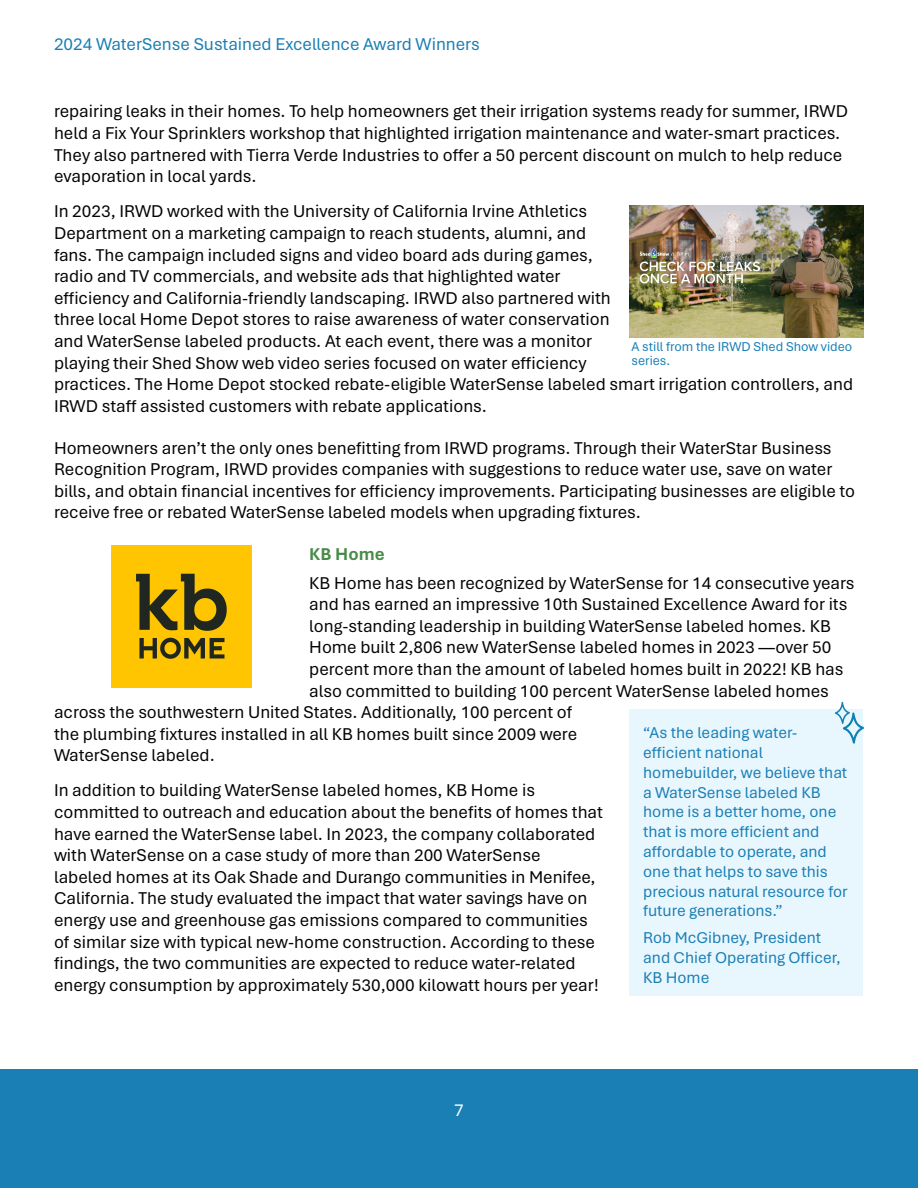
<style>
.page{position:relative;width:918px;height:1188px;background:#fff}
.page>*{position:absolute;margin:0;border:0;box-sizing:border-box;transform-origin:0 0}
.t1{font:18px/21.6px "Aptos";color:#040503}
.t2{font:18px "Aptos";color:#1a7fb5}
.t3{font:700 18px "Aptos";color:#488a48}
.t4{font:18px "Aptos";color:#fff}
.t5{font:16.5px/19.8px "Aptos";color:#1a7fb5}
.t6{font:13.5px/13.5px "Aptos";color:#1a7fb5}
</style>
<div class="page">
<div style="left:0;top:1069px;width:918px;height:119px;background:#1a7fb5"></div>
<img style="left:111px;top:546px;width:140px;height:142px">
<img style="left:630px;top:206px;width:234px;height:131px">
<div style="left:630px;top:709px;width:233px;height:287px;background:#e8f6fd"></div>
<svg style="left:835px;top:702px;width:29px;height:42px"></svg>
<p class="t2" style="left:54px;top:32px;width:427px">2024 WaterSense Sustained Excellence Award Winners</p>
<p class="t1" style="left:54px;top:100px;width:796px">repairing leaks in their homes. To help homeowners get their irrigation systems ready for summer, IRWD held a Fix Your Sprinklers workshop that highlighted irrigation maintenance and water-smart practices.<br>They also partnered with Tierra Verde Industries to offer a 50 percent discount on mulch to help reduce evaporation in local yards.</p>
<p class="t1" style="left:54px;top:200px;width:801px">In 2023, IRWD worked with the University of California Irvine Athletics<br>Department on a marketing campaign to reach students, alumni, and<br>fans. The campaign included signs and video board ads during games,<br>radio and TV commercials, and website ads that highlighted water<br>efficiency and California-friendly landscaping. IRWD also partnered with<br>three local Home Depot stores to raise awareness of water conservation<br>and WaterSense labeled products. At each event, there was a monitor<br>playing their Shed Show web video series focused on water efficiency<br>practices. The Home Depot stocked rebate-eligible WaterSense labeled smart irrigation controllers, and IRWD staff assisted customers with rebate applications.</p>
<p class="t1" style="left:54px;top:436px;width:803px">Homeowners aren’t the only ones benefitting from IRWD programs. Through their WaterStar Business Recognition Program, IRWD provides companies with suggestions to reduce water use, save on water bills, and obtain financial incentives for efficiency improvements. Participating businesses are eligible to receive free or rebated WaterSense labeled models when upgrading fixtures.</p>
<p class="t3" style="left:309px;top:542px;width:77px">KB Home</p>
<p class="t1" style="left:309px;top:571px;width:547px">KB Home has been recognized by WaterSense for 14 consecutive years</p>
<p class="t1" style="left:309px;top:593px;width:540px">and has earned an impressive 10th Sustained Excellence Award for its</p>
<p class="t1" style="left:309px;top:614px;width:523px">long-standing leadership in building WaterSense labeled homes. KB</p>
<p class="t1" style="left:309px;top:636px;width:524px">Home built 2,806 new WaterSense labeled homes in 2023 —over 50</p>
<p class="t1" style="left:309px;top:658px;width:536px">percent more than the amount of labeled homes built in 2022! KB has</p>
<p class="t1" style="left:309px;top:679px;width:521px">also committed to building 100 percent WaterSense labeled homes</p>
<p class="t1" style="left:54px;top:701px;width:520px">across the southwestern United States. Additionally, 100 percent of</p>
<p class="t1" style="left:54px;top:722px;width:525px">the plumbing fixtures installed in all KB homes built since 2009 were</p>
<p class="t1" style="left:54px;top:744px;width:162px">WaterSense labeled.</p>
<p class="t1" style="left:54px;top:779px;width:550px">In addition to building WaterSense labeled homes, KB Home is committed to outreach and education about the benefits of homes that have earned the WaterSense label. In 2023, the company collaborated with WaterSense on a case study of more than 200 WaterSense labeled homes at its Oak Shade and Durango communities in Menifee, California. The study evaluated the impact that water savings have on energy use and greenhouse gas emissions compared to communities of similar size with typical new-home construction. According to these findings, the two communities are expected to reduce water-related energy consumption by approximately 530,000 kilowatt hours per year!</p>
<p class="t6" style="left:632px;top:339px;width:222px">A still from the IRWD Shed Show video series.</p>
<p class="t5" style="left:643px;top:722px;width:206px">“As the leading water&shy;efficient national homebuilder, we believe that a WaterSense labeled KB home is a better home, one that is more efficient and affordable to operate, and one that helps to save this precious natural resource for future generations.”</p>
<p class="t5" style="left:643px;top:927px;width:199px">Rob McGibney, President and Chief Operating Officer,<br>KB Home</p>
<p class="t4" style="left:454px;top:1098px;width:11px">7</p>
</div>
